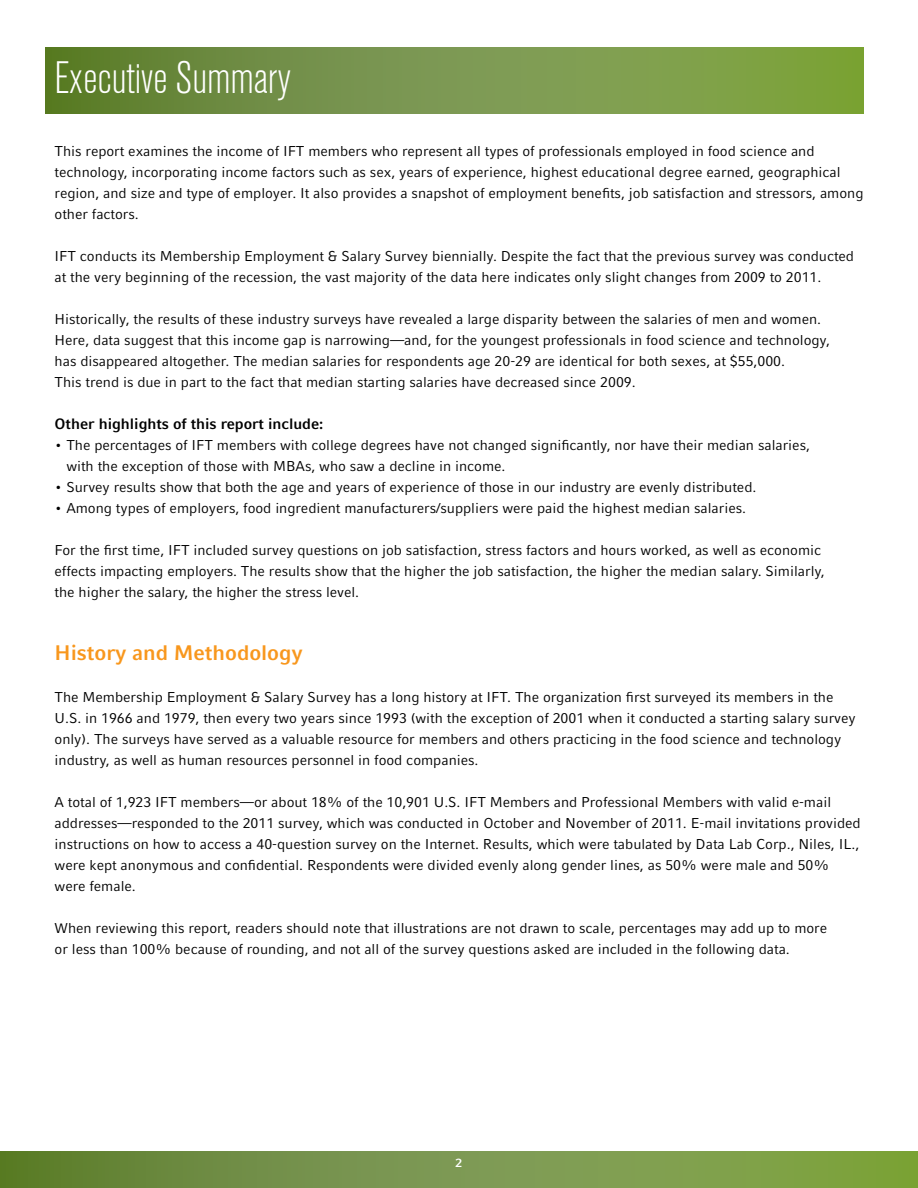
<style>
.page{position:relative;width:918px;height:1188px;background:#fff}
.page>*{position:absolute;margin:0;border:0;box-sizing:border-box;transform-origin:0 0}
.t1{font:300 condensed 45px "Akzidenz Grotesk BE";letter-spacing:-.005em;color:#fff}
.t2{font:700 21px "Compatil Fact LT Pro";letter-spacing:-.005em;color:#f8971d}
.t3{font:700 15px "Compatil Fact LT Pro";letter-spacing:-.005em;color:#000}
.t4{font:14.25px/21px "Compatil Fact LT Pro";letter-spacing:-.005em;color:#000}
.t5{font:700 12px "Compatil Fact LT Pro";color:#fff}
</style>
<div class="page">
<svg style="left:0;top:1152px;width:918px;height:36px;background:#769546"></svg>
<svg style="left:45px;top:48px;width:819px;height:65px;background:#759545"></svg>
<h1 class="t1" style="left:55px;top:54px;width:238px">Executive Summary</h1>
<p class="t4" style="left:55px;top:141px;width:810px">This report examines the income of IFT members who represent all types of professionals employed in food science and technology, incorporating income factors such as sex, years of experience, highest educational degree earned, geographical region, and size and type of employer. It also provides a snapshot of employment benefits, job satisfaction and stressors, among other factors.</p>
<p class="t4" style="left:55px;top:246px;width:801px">IFT conducts its Membership Employment &amp; Salary Survey biennially. Despite the fact that the previous survey was conducted at the very beginning of the recession, the vast majority of the data here indicates only slight changes from 2009 to 2011.</p>
<p class="t4" style="left:55px;top:309px;width:777px">Historically, the results of these industry surveys have revealed a large disparity between the salaries of men and women.<br>Here, data suggest that this income gap is narrowing—and, for the youngest professionals in food science and technology, has disappeared altogether. The median salaries for respondents age 20-29 are identical for both sexes, at $55,000.<br>This trend is due in part to the fact that median starting salaries have decreased since 2009.</p>
<p class="t3" style="left:55px;top:415px;width:270px">Other highlights of this report include:</p>
<p class="t4" style="left:66px;top:435px;width:745px;text-indent:-12px">• The percentages of IFT members with college degrees have not changed significantly, nor have their median salaries, with the exception of those with MBAs, who saw a decline in income.</p>
<p class="t4" style="left:55px;top:477px;width:703px">• Survey results show that both the age and years of experience of those in our industry are evenly distributed.</p>
<p class="t4" style="left:55px;top:498px;width:693px">• Among types of employers, food ingredient manufacturers/suppliers were paid the highest median salaries.</p>
<p class="t4" style="left:55px;top:540px;width:772px">For the first time, IFT included survey questions on job satisfaction, stress factors and hours worked, as well as economic effects impacting employers. The results show that the higher the job satisfaction, the higher the median salary. Similarly, the higher the salary, the higher the stress level.</p>
<h2 class="t2" style="left:55px;top:640px;width:250px">History and Methodology</h2>
<p class="t4" style="left:55px;top:687px;width:803px">The Membership Employment &amp; Salary Survey has a long history at IFT. The organization first surveyed its members in the U.S. in 1966 and 1979, then every two years since 1993 (with the exception of 2001 when it conducted a starting salary survey only). The surveys have served as a valuable resource for members and others practicing in the food science and technology industry, as well as human resources personnel in food companies.</p>
<p class="t4" style="left:55px;top:792px;width:808px">A total of 1,923 IFT members—or about 18% of the 10,901 U.S. IFT Members and Professional Members with valid e-mail addresses—responded to the 2011 survey, which was conducted in October and November of 2011. E-mail invitations provided instructions on how to access a 40-question survey on the Internet. Results, which were tabulated by Data Lab Corp., Niles, IL., were kept anonymous and confidential. Respondents were divided evenly along gender lines, as 50% were male and 50% were female.</p>
<p class="t4" style="left:55px;top:918px;width:774px">When reviewing this report, readers should note that illustrations are not drawn to scale, percentages may add up to more or less than 100% because of rounding, and not all of the survey questions asked are included in the following data.</p>
<p class="t5" style="left:456px;top:1156px;width:8px">2</p>
</div>
